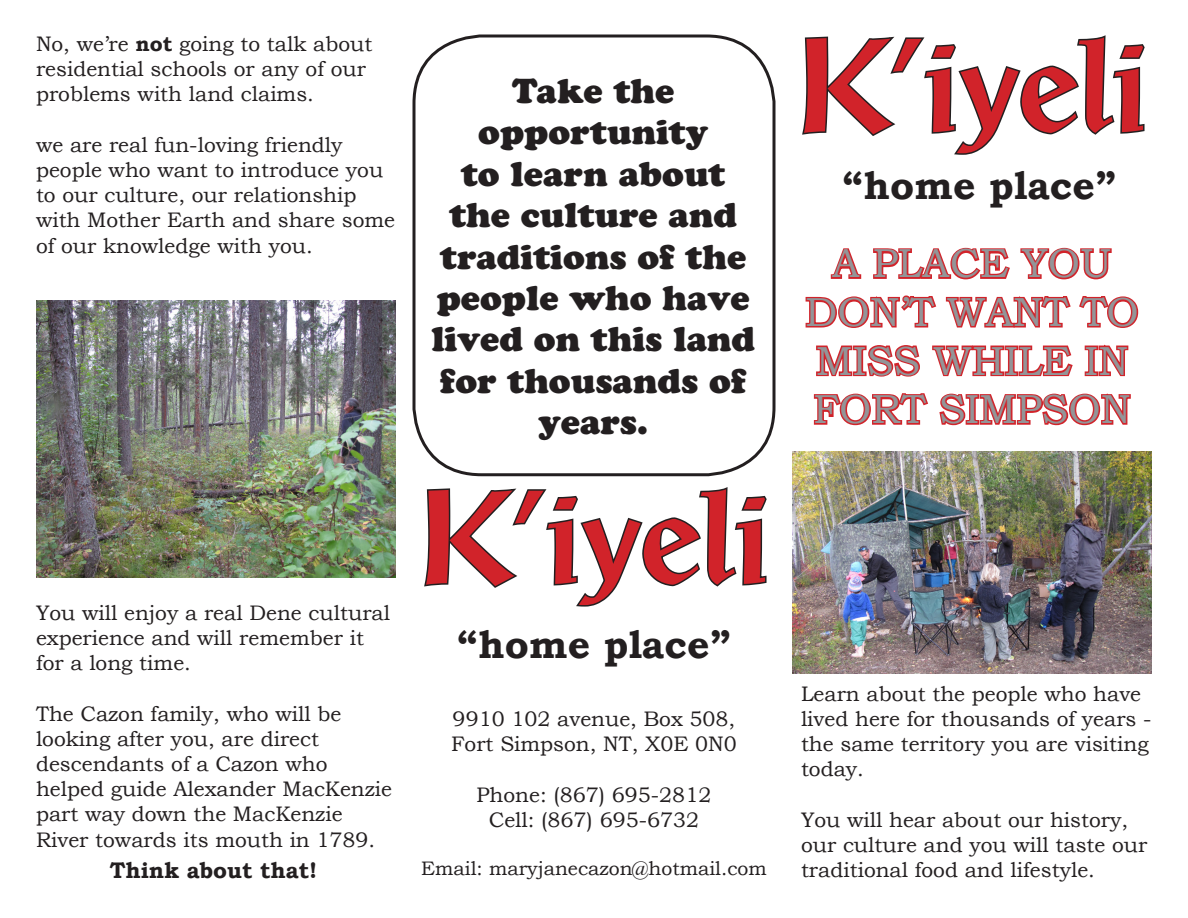
<style>
.page{position:relative;width:1188px;height:918px;background:#fff}
.page>*{position:absolute;margin:0;border:0;box-sizing:border-box;transform-origin:0 0}
.t1{font:700 127.5px "Prose Antique";color:#d1232a}
.t2{font:40.5px/48.6px "Bookman Old Style";color:#939598;text-align:center}
.t3{font:700 39px "Bookman Old Style";color:#231f20}
.Text{font:34.5px/41.4px "Cooper Black Std";color:#231f20;text-align:center}
.Text-2{font:700 22.5px "Bookman Old Style";color:#231f20}
.Text-3{font:21px/25.2px "Bookman Old Style";color:#231f20}
.t4{font:19.5px "Bookman Old Style";color:#231f20}
.s1{font-weight:700}
</style>
<div class="page">
<svg style="left:830px;top:248px;width:32px;height:31px"></svg>
<svg style="left:873px;top:247px;width:137px;height:33px"></svg>
<svg style="left:1020px;top:247px;width:92px;height:33px"></svg>
<svg style="left:805px;top:295px;width:334px;height:131px"></svg>
<svg style="left:802px;top:35px;width:343px;height:120px"></svg>
<img style="left:792px;top:452px;width:360px;height:221px">
<img style="left:36px;top:301px;width:360px;height:277px">
<svg style="left:424px;top:487px;width:343px;height:120px"></svg>
<div style="left:412px;top:34px;width:364px;height:442px;border:3px solid #231f20;border-radius:68px"></div>
<p class="Text-3" style="left:36px;top:31px;width:338px">No, we’re <span class="s1">not</span> going to talk about residential schools or any of our problems with land claims.</p>
<p class="Text-3" style="left:36px;top:132px;width:361px">we are real fun-loving friendly people who want to introduce you to our culture, our relationship with Mother Earth and share some of our knowledge with you.</p>
<p class="Text-3" style="left:36px;top:600px;width:356px">You will enjoy a real Dene cultural experience and will remember it for a long time.</p>
<p class="Text-3" style="left:36px;top:701px;width:358px">The Cazon family, who will be looking after you, are direct descendants of a Cazon who helped guide Alexander MacKenzie part way down the MacKenzie<br>River towards its mouth in 1789.</p>
<p class="Text-2" style="left:110px;top:854px;width:209px">Think about that!</p>
<p class="Text" style="left:431px;top:70px;width:325px">Take the opportunity<br>to learn about the culture and traditions of the people who have lived on this land for thousands of years.</p>
<p class="t1" style="left:418px;top:461px;width:353px">K’iyeli</p>
<p class="t3" style="left:457px;top:616px;width:275px">“home place”</p>
<p class="Text-3" style="left:453px;top:706px;width:284px">9910 102 avenue, Box 508,</p>
<p class="Text-3" style="left:451px;top:732px;width:287px">Fort Simpson, NT, X0E 0N0</p>
<p class="Text-3" style="left:477px;top:782px;width:236px">Phone: (867) 695-2812</p>
<p class="Text-3" style="left:489px;top:807px;width:212px">Cell: (867) 695-6732</p>
<p class="t4" style="left:421px;top:856px;width:347px">Email: maryjanecazon@hotmail.com</p>
<p class="t1" style="left:796px;top:9px;width:353px">K’iyeli</p>
<p class="t3" style="left:843px;top:157px;width:275px">“home place”</p>
<p class="t2" style="left:805px;top:239px;width:335px">A PLACE YOU<br>DON’T WANT TO<br>MISS WHILE IN<br>FORT SIMPSON</p>
<p class="Text-3" style="left:801px;top:681px;width:352px">Learn about the people who have lived here for thousands of years - the same territory you are visiting today.</p>
<p class="Text-3" style="left:801px;top:807px;width:348px">You will hear about our history, our culture and you will taste our traditional food and lifestyle.</p>
</div>
